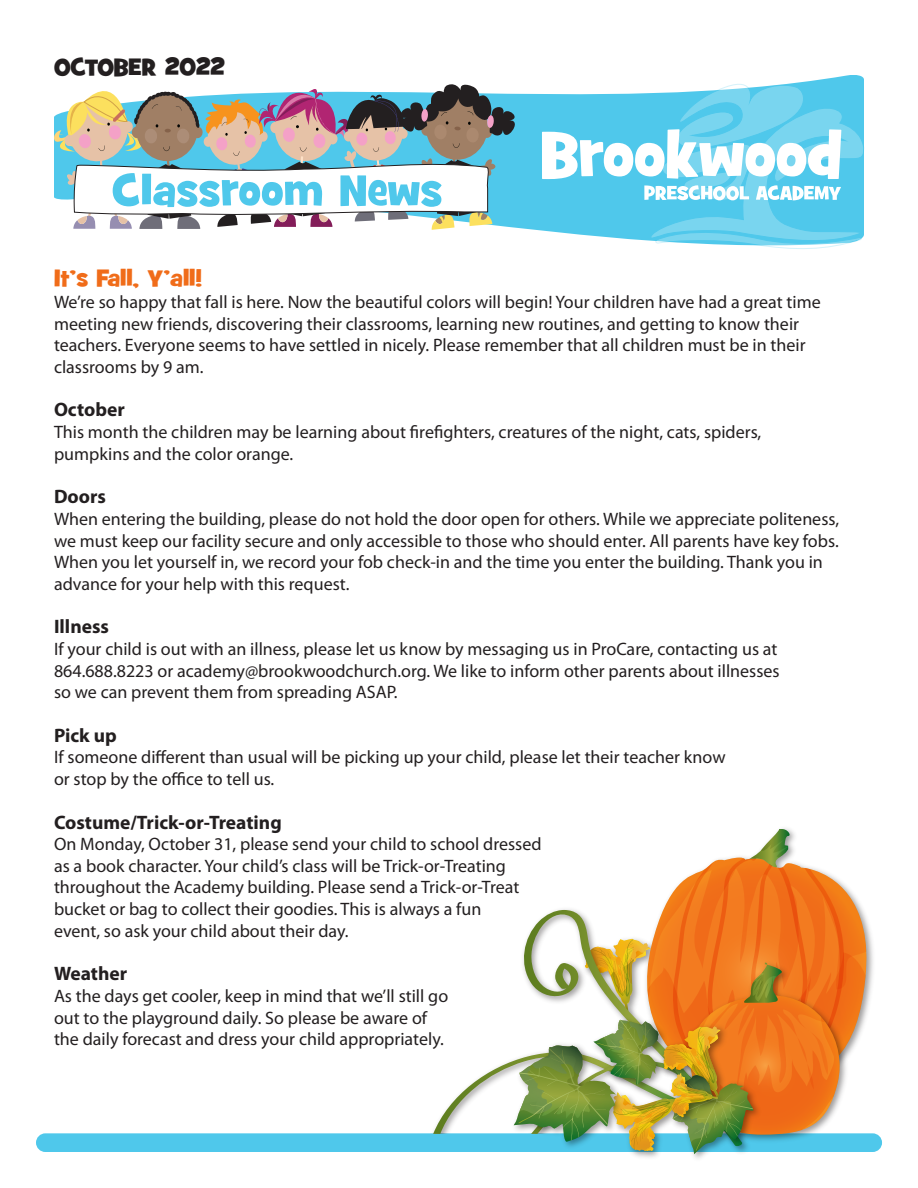
<style>
.page{position:relative;width:918px;height:1188px;background:#fff}
.page>*{position:absolute;margin:0;border:0;box-sizing:border-box;transform-origin:0 0}
.t1{font:24px "Grilled Cheese BTN";color:#f06c19}
.t2{font:24px "Grilled Cheese BTN";color:#231f20}
.t3{font:700 19.5px "Myriad Pro";color:#231f20}
.t4{font:18px/21.6px "Myriad Pro";color:#231f20}
</style>
<div class="page">
<svg style="left:515px;top:75px;width:349px;height:156px;fill:#4fc8eb"></svg>
<svg style="left:542px;top:83px;width:323px;height:166px"></svg>
<svg style="left:54px;top:84px;width:461px;height:146px"></svg>
<div style="left:36px;top:1133px;width:846px;height:19px;background:#4fc8eb;border-radius:9px"></div>
<svg style="left:866px;top:918px;width:7px;height:97px"></svg>
<img style="left:693px;top:1154px;width:12px;height:5px">
<svg style="left:433px;top:829px;width:433px;height:325px"></svg>
<p class="t2" style="left:54px;top:51px;width:173px">OCTOBER 2022</p>
<p class="t1" style="left:54px;top:263px;width:150px">It’s Fall, Y’all!</p>
<p class="t4" style="left:54px;top:291px;width:768px">We’re so happy that fall is here. Now the beautiful colors will begin! Your children have had a great time meeting new friends, discovering their classrooms, learning new routines, and getting to know their teachers. Everyone seems to have settled in nicely. Please remember that all children must be in their classrooms by 9 am.</p>
<p class="t3" style="left:54px;top:397px;width:72px">October</p>
<p class="t4" style="left:54px;top:421px;width:709px">This month the children may be learning about firefighters, creatures of the night, cats, spiders, pumpkins and the color orange.</p>
<p class="t3" style="left:54px;top:484px;width:54px">Doors</p>
<p class="t4" style="left:54px;top:508px;width:787px">When entering the building, please do not hold the door open for others. While we appreciate politeness, we must keep our facility secure and only accessible to those who should enter. All parents have key fobs.<br>When you let yourself in, we record your fob check-in and the time you enter the building. Thank you in advance for your help with this request.</p>
<p class="t3" style="left:54px;top:614px;width:56px">Illness</p>
<p class="t4" style="left:54px;top:638px;width:727px">If your child is out with an illness, please let us know by messaging us in ProCare, contacting us at<br>864.688.8223 or academy@brookwoodchurch.org. We like to inform other parents about illnesses so we can prevent them from spreading ASAP.</p>
<p class="t3" style="left:54px;top:723px;width:64px">Pick up</p>
<p class="t4" style="left:54px;top:746px;width:673px">If someone different than usual will be picking up your child, please let their teacher know or stop by the office to tell us.</p>
<p class="t3" style="left:54px;top:809px;width:229px">Costume/Trick-or-Treating</p>
<p class="t4" style="left:54px;top:833px;width:489px">On Monday, October 31, please send your child to school dressed as a book character. Your child’s class will be Trick-or-Treating throughout the Academy building. Please send a Trick-or-Treat bucket or bag to collect their goodies. This is always a fun<br>event, so ask your child about their day.</p>
<p class="t3" style="left:54px;top:961px;width:75px">Weather</p>
<p class="t4" style="left:54px;top:985px;width:396px">As the days get cooler, keep in mind that we’ll still go out to the playground daily. So please be aware of the daily forecast and dress your child appropriately.</p>
</div>
